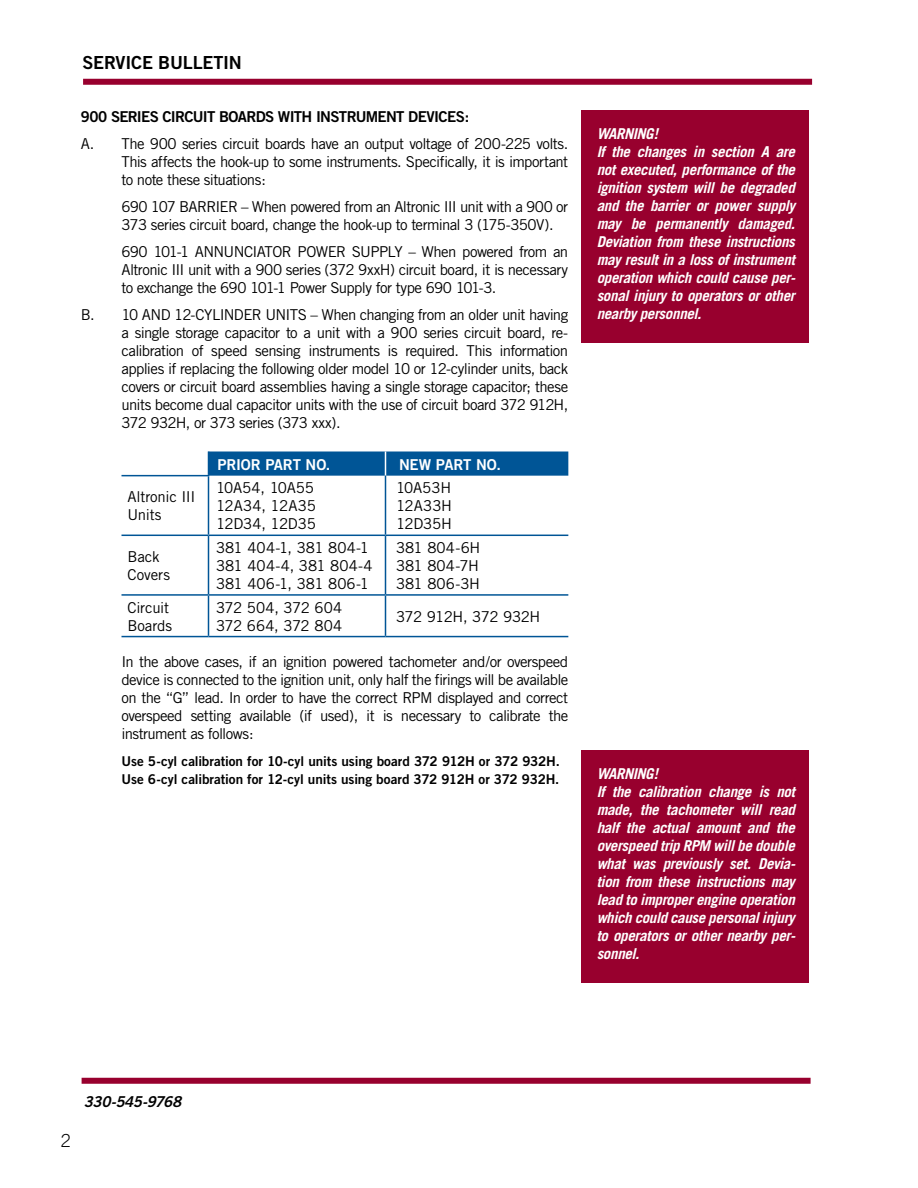
<style>
.page{position:relative;width:918px;height:1188px;background:#fff}
.page>*{position:absolute;margin:0;border:0;box-sizing:border-box;transform-origin:0 0}
.t1{font:18px "Trade Gothic Bold Two";letter-spacing:-.01em;color:#000}
.t2{font:300 18px "Trade Gothic";color:#000}
.t3{font:15px/18px "Trade Gothic";letter-spacing:-.035em;color:#000;text-align:justify}
.t4{font:italic 700 15px/18px "Trade Gothic";letter-spacing:-.025em;color:#fff}
.t5{font:15px/18px "Trade Gothic";letter-spacing:.005em;color:#000}
.t6{font:15px/18px "Trade Gothic";letter-spacing:-.01em;color:#000}
.t7{font:15px "Trade Gothic Bold Two";letter-spacing:-.045em;color:#000}
.t8{font:15px "Trade Gothic Bold Two";letter-spacing:-.015em;color:#fff}
.t9{font:15px/18px "Trade Gothic";letter-spacing:-.015em;color:#000}
.t10{font:italic 15px "Trade Gothic Bold Two";letter-spacing:-.04em;color:#000}
.t11{font:15px/18px "Trade Gothic";letter-spacing:-.005em;color:#000}
.t12{font:13.5px/18px "Trade Gothic Bold Two";letter-spacing:-.005em;color:#000}
</style>
<div class="page">
<div style="left:83px;top:79px;width:729px;height:6px;background:#98002e"></div>
<div style="left:82px;top:1078px;width:729px;height:6px;background:#98002e"></div>
<hr style="left:122px;top:475px;width:87px;height:1px;background:#005596">
<div style="left:208px;top:452px;width:360px;height:24px;background:#005596"></div>
<hr style="left:208px;top:476px;width:1px;height:59px;background:#005596">
<hr style="left:385px;top:476px;width:1px;height:59px;background:#005596">
<hr style="left:122px;top:535px;width:86px;height:1px;background:#005596">
<hr style="left:208px;top:535px;width:178px;height:1px;background:#005596">
<hr style="left:208px;top:536px;width:1px;height:58px;background:#005596">
<hr style="left:386px;top:535px;width:182px;height:1px;background:#005596">
<hr style="left:385px;top:536px;width:1px;height:58px;background:#005596">
<hr style="left:122px;top:594px;width:86px;height:2px;background:#005596">
<hr style="left:208px;top:594px;width:178px;height:2px;background:#005596">
<hr style="left:208px;top:596px;width:1px;height:40px;background:#005596">
<hr style="left:386px;top:594px;width:182px;height:2px;background:#005596">
<hr style="left:385px;top:596px;width:1px;height:40px;background:#005596">
<hr style="left:122px;top:636px;width:86px;height:1px;background:#005596">
<hr style="left:208px;top:636px;width:178px;height:1px;background:#005596">
<hr style="left:386px;top:636px;width:182px;height:1px;background:#005596">
<div style="left:581px;top:110px;width:228px;height:233px;background:#98002e"></div>
<div style="left:581px;top:750px;width:228px;height:233px;background:#98002e"></div>
<p class="t1" style="left:83px;top:51px;width:161px">SERVICE BULLETIN</p>
<p class="t7" style="left:81px;top:107px;width:390px">900 SERIES CIRCUIT BOARDS WITH INSTRUMENT DEVICES:</p>
<p class="t3" style="left:121px;top:134px;width:448px;text-indent:-40px">A. The 900 series circuit boards have an output voltage of 200-225 volts.<br>This affects the hook-up to some instruments. Specifically, it is important to note these situations:</p>
<p class="t3" style="left:121px;top:197px;width:448px">690 107 BARRIER – When powered from an Altronic III unit with a 900 or<br>373 series circuit board, change the hook-up to terminal 3 (175-350V).</p>
<p class="t3" style="left:121px;top:242px;width:448px">690 101-1 ANNUNCIATOR POWER SUPPLY – When powered from an Altronic III unit with a 900 series (372 9xxH) circuit board, it is necessary to exchange the 690 101-1 Power Supply for type 690 101-3.</p>
<p class="t3" style="left:121px;top:305px;width:448px;text-indent:-40px">B. 10 AND 12-CYLINDER UNITS – When changing from an older unit having a single storage capacitor to a unit with a 900 series circuit board, re&shy;calibration of speed sensing instruments is required. This information applies if replacing the following older model 10 or 12-cylinder units, back covers or circuit board assemblies having a single storage capacitor; these units become dual capacitor units with the use of circuit board 372 912H, 372 932H, or 373 series (373 xxx).</p>
<p class="t8" style="left:218px;top:455px;width:115px">PRIOR PART NO.</p>
<p class="t8" style="left:399px;top:455px;width:104px">NEW PART NO.</p>
<p class="t9" style="left:128px;top:488px;width:69px">Altronic III<br>Units</p>
<p class="t6" style="left:216px;top:479px;width:101px">10A54, 10A55<br>12A34, 12A35<br>12D34, 12D35</p>
<p class="t3" style="left:396px;top:479px;width:58px">10A53H 12A33H 12D35H</p>
<p class="t11" style="left:128px;top:547px;width:44px">Back<br>Covers</p>
<p class="t5" style="left:216px;top:538px;width:158px">381 404-1, 381 804-1<br>381 404-4, 381 804-4<br>381 406-1, 381 806-1</p>
<p class="t3" style="left:396px;top:538px;width:86px">381 804-6H 381 804-7H 381 806-3H</p>
<p class="t6" style="left:128px;top:598px;width:46px">Circuit<br>Boards</p>
<p class="t3" style="left:216px;top:598px;width:128px">372 504, 372 604<br>372 664, 372 804</p>
<p class="t3" style="left:396px;top:607px;width:146px">372 912H, 372 932H</p>
<p class="t3" style="left:121px;top:653px;width:448px">In the above cases, if an ignition powered tachometer and/or overspeed device is connected to the ignition unit, only half the firings will be available on the “G” lead. In order to have the correct RPM displayed and correct overspeed setting available (if used), it is necessary to calibrate the instrument as follows:</p>
<p class="t12" style="left:122px;top:752px;width:440px">Use 5-cyl calibration for 10-cyl units using board 372 912H or 372 932H.<br>Use 6-cyl calibration for 12-cyl units using board 372 912H or 372 932H.</p>
<p class="t4" style="left:597px;top:125px;width:200px">WARNING!<br>If the changes in section A are not executed, performance of the ignition system will be degraded and the barrier or power supply may be permanently damaged.<br>Deviation from these instructions may result in a loss of instrument operation which could cause per&shy;sonal injury to operators or other nearby personnel.</p>
<p class="t4" style="left:597px;top:764px;width:200px">WARNING!<br>If the calibration change is not made, the tachometer will read half the actual amount and the overspeed trip RPM will be double what was previously set. Devia&shy;tion from these instructions may lead to improper engine operation which could cause personal injury to operators or other nearby per&shy;sonnel.</p>
<p class="t2" style="left:61px;top:1130px;width:12px">2</p>
<p class="t10" style="left:84px;top:1093px;width:99px">330-545-9768</p>
</div>
